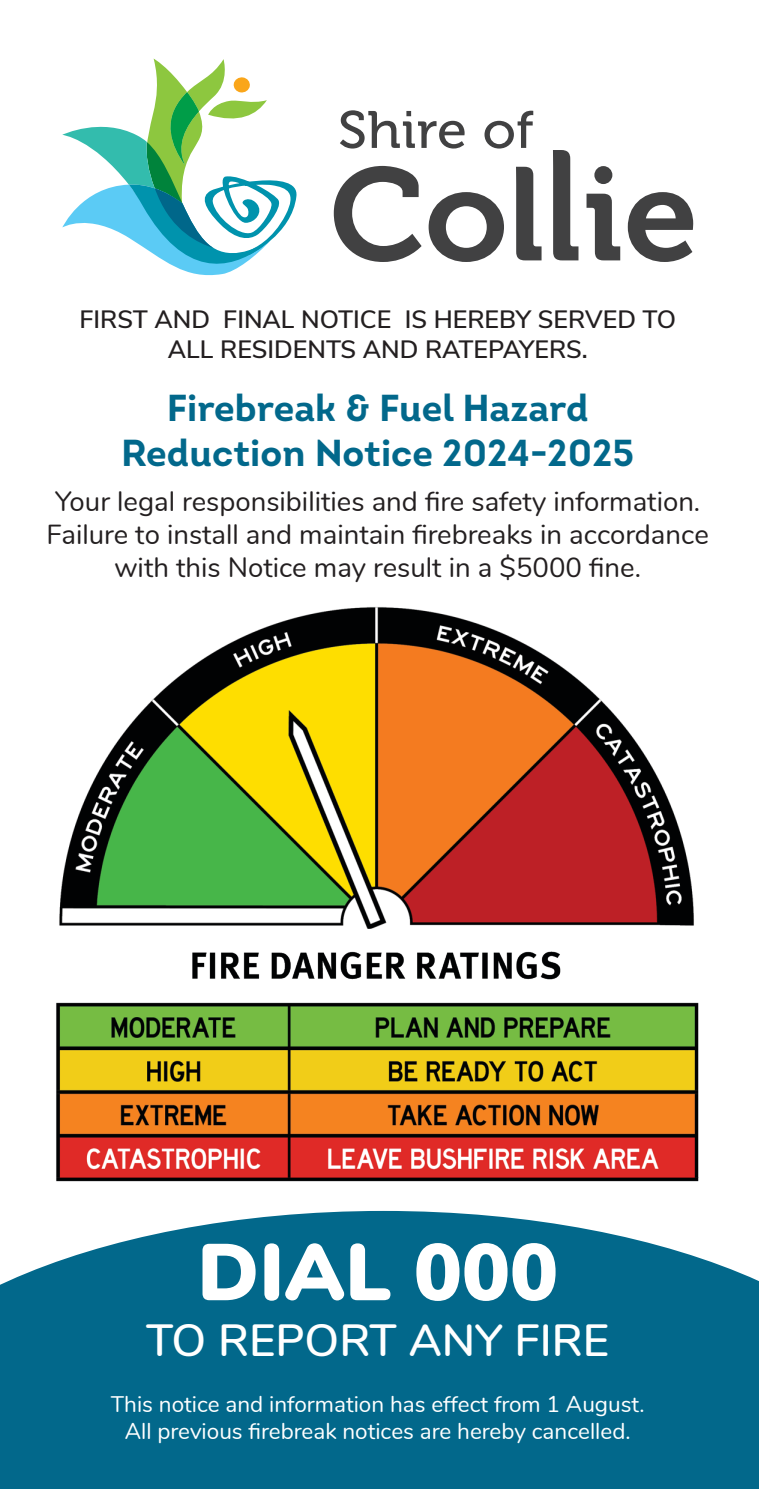
<style>
.page{position:relative;width:759px;height:1489px;background:#fff}
.page>*{position:absolute;margin:0;border:0;box-sizing:border-box;transform-origin:0 0}
.t1{font:900 80px "Nunito";color:#fff}
.t2{font:600 45px "Nunito";color:#fff}
.t3{font:700 37.5px "Intro";color:#02688b}
.t4{font:27.5px/33px "Nunito";color:#231f20;text-align:center}
.t5{font:600 25px/30px "Nunito Sans";color:#231f20;text-align:center}
.t6{font:22.5px "Nunito";color:#fff}
</style>
<div class="page">
<div style="left:0;top:1255px;width:758px;height:145px;background:#02688b"></div>
<img style="left:56px;top:607px;width:643px;height:648px">
<div style="left:0;top:1400px;width:758px;height:88px;background:#02688b"></div>
<svg style="left:333px;top:166px;width:88px;height:96px"></svg>
<svg style="left:428px;top:192px;width:76px;height:70px"></svg>
<svg style="left:516px;top:167px;width:25px;height:93px"></svg>
<svg style="left:553px;top:150px;width:25px;height:110px"></svg>
<svg style="left:586px;top:194px;width:34px;height:66px"></svg>
<svg style="left:627px;top:192px;width:66px;height:70px"></svg>
<svg style="left:340px;top:110px;width:124px;height:38px"></svg>
<svg style="left:484px;top:111px;width:49px;height:37px"></svg>
<div style="left:594px;top:166px;width:18px;height:18px;background:#414142;border-radius:50%"></div>
<svg style="left:62px;top:59px;width:235px;height:216px"></svg>
<div style="left:30px;top:928px;width:686px;height:12px;background:#fff"></div>
<p class="t5" style="left:79px;top:302px;width:597px">FIRST AND FINAL NOTICE IS HEREBY SERVED TO<br>ALL RESIDENTS AND RATEPAYERS.</p>
<p class="t3" style="left:167px;top:383px;width:423px">Firebreak &amp; Fuel Hazard</p>
<p class="t3" style="left:121px;top:428px;width:514px">Reduction Notice 2024-2025</p>
<p class="t4" style="left:46px;top:483px;width:663px">Your legal responsibilities and fire safety information.<br>Failure to install and maintain firebreaks in accordance with this Notice may result in a $5000 fine.</p>
<p class="t1" style="left:197px;top:1212px;width:362px">DIAL 000</p>
<p class="t2" style="left:146px;top:1307px;width:464px">TO REPORT ANY FIRE</p>
<p class="t6" style="left:111px;top:1387px;width:535px">This notice and information has effect from 1 August.</p>
<p class="t6" style="left:125px;top:1414px;width:507px">All previous firebreak notices are hereby cancelled.</p>
</div>
